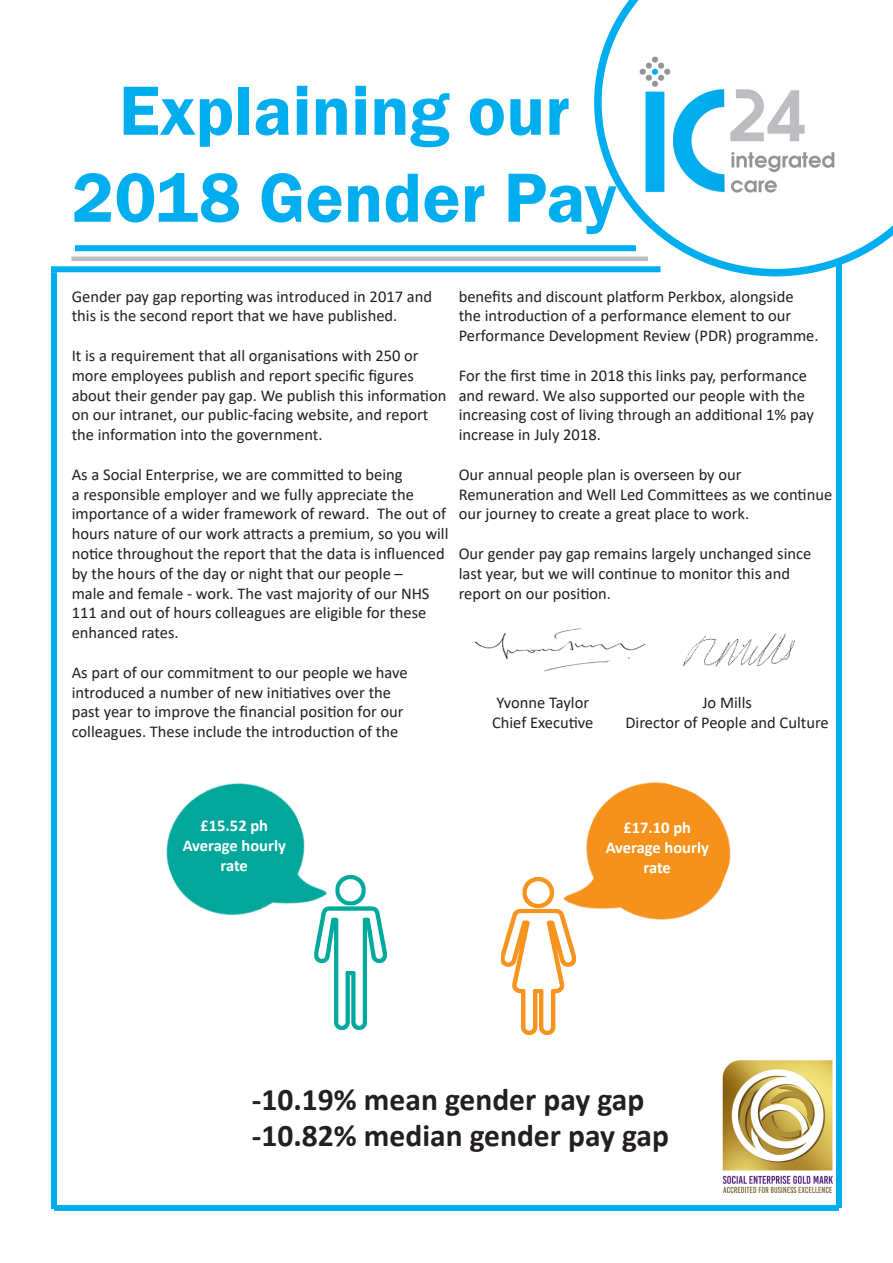
<style>
.page{position:relative;width:893px;height:1263px;background:#fff}
.page>*{position:absolute;margin:0;border:0;box-sizing:border-box;transform-origin:0 0}
.t1{font:600 72px "Franklin Gothic";color:#00aeef}
.t2{font:700 31.5px "Calibri";color:#231f20}
.t3{font:16.5px/19.8px "Calibri";color:#231f20}
.t4{font:700 16.5px/19.8px "Calibri";color:#fff;text-align:center}
</style>
<div class="page">
<img style="left:722px;top:1060px;width:111px;height:132px">
<div style="left:75px;top:245px;width:561px;height:6px;background:#00aeef"></div>
<div style="left:51px;top:266px;width:609px;height:6px;background:#00aeef"></div>
<div style="left:71px;top:256px;width:577px;height:5px;background:#bdbec1"></div>
<svg style="left:594px;top:0;width:299px;height:276px"></svg>
<div style="left:51px;top:272px;width:6px;height:937px;background:#00aeef"></div>
<div style="left:54px;top:1205px;width:785px;height:6px;background:#00aeef"></div>
<div style="left:836px;top:259px;width:6px;height:949px;background:#00aeef"></div>
<img style="left:501px;top:877px;width:75px;height:158px">
<img style="left:314px;top:875px;width:73px;height:154px">
<img style="left:166px;top:783px;width:163px;height:163px">
<img style="left:557px;top:782px;width:174px;height:170px">
<img style="left:475px;top:628px;width:171px;height:44px">
<img style="left:683px;top:633px;width:112px;height:34px">
<p class="t1" style="left:119px;top:66px;width:453px">Explaining our</p>
<p class="t1" style="left:72px;top:153px;width:546px">2018 Gender Pay</p>
<p class="t3" style="left:72px;top:286px;width:362px">Gender pay gap reporting was introduced in 2017 and this is the second report that we have published.</p>
<p class="t3" style="left:72px;top:345px;width:376px">It is a requirement that all organisations with 250 or more employees publish and report specific figures about their gender pay gap. We publish this information on our intranet, our public-facing website, and report the information into the government.</p>
<p class="t3" style="left:72px;top:464px;width:378px">As a Social Enterprise, we are committed to being<br>a responsible employer and we fully appreciate the importance of a wider framework of reward. The out of hours nature of our work attracts a premium, so you will notice throughout the report that the data is influenced by the hours of the day or night that our people –<br>male and female - work. The vast majority of our NHS 111 and out of hours colleagues are eligible for these enhanced rates.</p>
<p class="t3" style="left:72px;top:662px;width:338px">As part of our commitment to our people we have introduced a number of new initiatives over the past year to improve the financial position for our colleagues. These include the introduction of the</p>
<p class="t3" style="left:459px;top:286px;width:361px">benefits and discount platform Perkbox, alongside the introduction of a performance element to our<br>Performance Development Review (PDR) programme.</p>
<p class="t3" style="left:459px;top:365px;width:357px">For the first time in 2018 this links pay, performance and reward. We also supported our people with the increasing cost of living through an additional 1% pay increase in July 2018.</p>
<p class="t3" style="left:459px;top:464px;width:375px">Our annual people plan is overseen by our<br>Remuneration and Well Led Committees as we continue our journey to create a great place to work.</p>
<p class="t3" style="left:459px;top:543px;width:354px">Our gender pay gap remains largely unchanged since last year, but we will continue to monitor this and report on our position.</p>
<p class="t3" style="left:496px;top:692px;width:94px">Yvonne Taylor</p>
<p class="t3" style="left:492px;top:712px;width:103px">Chief Executive</p>
<p class="t3" style="left:702px;top:692px;width:51px">Jo Mills</p>
<p class="t3" style="left:625px;top:712px;width:205px">Director of People and Culture</p>
<p class="t4" style="left:200px;top:815px;width:69px">£15.52 ph</p>
<p class="t4" style="left:183px;top:835px;width:105px">Average hourly rate</p>
<p class="t4" style="left:623px;top:818px;width:69px">£17.10 ph</p>
<p class="t4" style="left:606px;top:837px;width:105px">Average hourly rate</p>
<p class="t2" style="left:252px;top:1077px;width:394px">-10.19% mean gender pay gap</p>
<p class="t2" style="left:252px;top:1113px;width:418px">-10.82% median gender pay gap</p>
</div>
